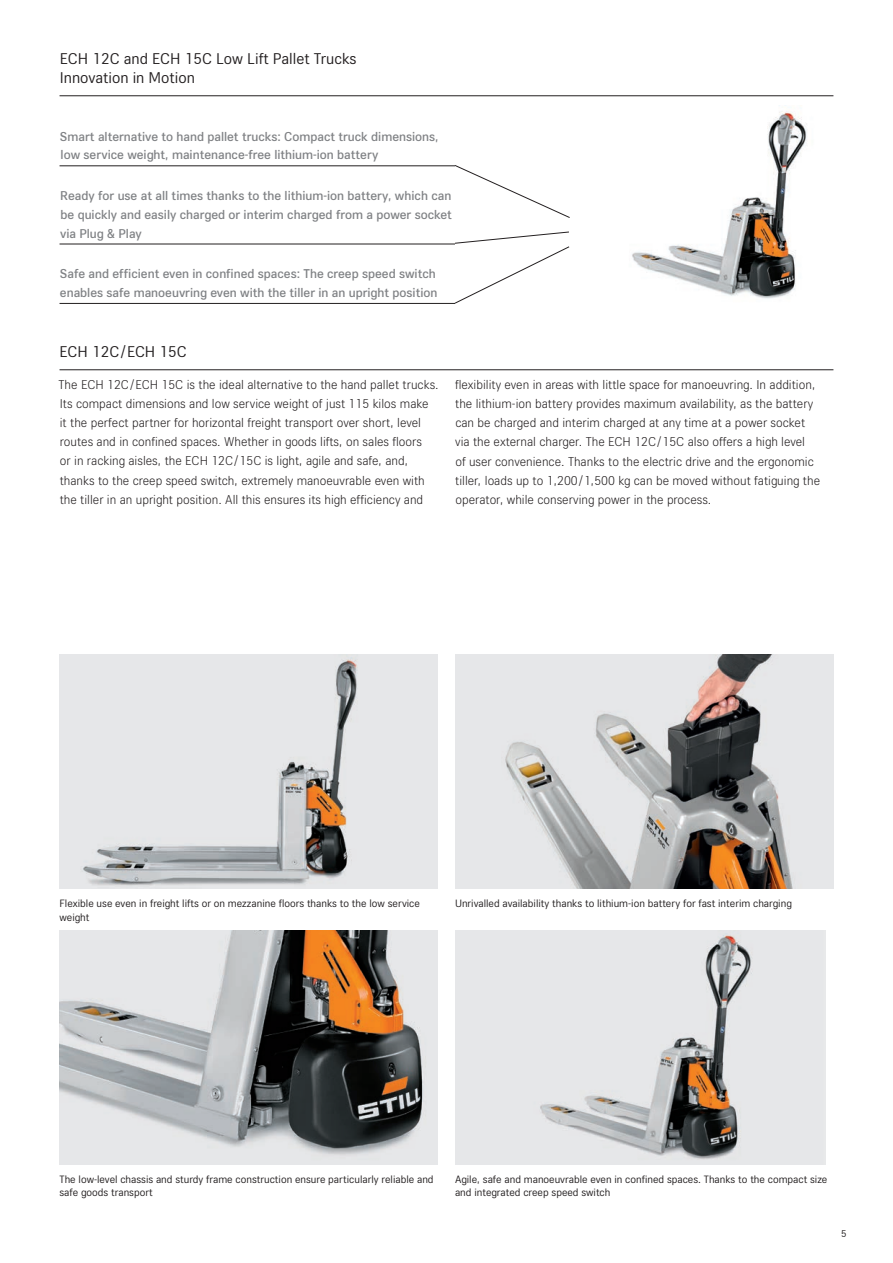
<style>
.page{position:relative;width:893px;height:1263px;background:#fff}
.page>*{position:absolute;margin:0;border:0;box-sizing:border-box;transform-origin:0 0}
.t1{font:16.5px/19px "STILL Type";color:#231f20}
.t2{font:300 13.5px/19.2px "STILL Type";color:#231f20}
.t3{font:500 13.5px/18.8px "STILL Type";color:#808285}
.t4{font:11.25px/13.5px "STILL Type";color:#231f20}
.t5{font:10.5px "STILL Type";color:#231f20}
</style>
<div class="page">
<img style="left:60px;top:655px;width:378px;height:234px">
<img style="left:60px;top:930px;width:378px;height:234px">
<img style="left:455px;top:930px;width:371px;height:234px">
<img style="left:455px;top:655px;width:378px;height:234px">
<img style="left:632px;top:110px;width:175px;height:189px">
<hr style="left:60px;top:95px;width:773px;height:1px;background:#231f20">
<hr style="left:60px;top:166px;width:395px;height:1px;background:#231f20">
<hr style="left:60px;top:244px;width:395px;height:1px;background:#231f20">
<hr style="left:60px;top:303px;width:395px;height:1px;background:#231f20">
<hr style="left:60px;top:369px;width:773px;height:1px;background:#231f20">
<svg style="left:454px;top:232px;width:116px;height:72px"></svg>
<svg style="left:454px;top:165px;width:116px;height:53px"></svg>
<p class="t1" style="left:60px;top:48px;width:298px">ECH 12C and ECH 15C Low Lift Pallet Trucks<br>Innovation in Motion</p>
<p class="t3" style="left:60px;top:126px;width:380px">Smart alternative to hand pallet trucks: Compact truck dimensions, low service weight, maintenance-free lithium-ion battery</p>
<p class="t3" style="left:60px;top:186px;width:393px;text-align:justify">Ready for use at all times thanks to the lithium-ion battery, which can be quickly and easily charged or interim charged from a power socket via Plug &amp; Play</p>
<p class="t3" style="left:60px;top:264px;width:379px">Safe and efficient even in confined spaces: The creep speed switch enables safe manoeuvring even with the tiller in an upright position</p>
<p class="t1" style="left:60px;top:341px;width:129px">ECH 12C/ECH 15C</p>
<p class="t2" style="left:59px;top:374px;width:382px">The ECH 12C/ECH 15C is the ideal alternative to the hand pallet trucks.<br>Its compact dimensions and low service weight of just 115 kilos make<br>it the perfect partner for horizontal freight transport over short, level routes and in confined spaces. Whether in goods lifts, on sales floors<br>or in racking aisles, the ECH 12C/15C is light, agile and safe, and, thanks to the creep speed switch, extremely manoeuvrable even with the tiller in an upright position. All this ensures its high efficiency and</p>
<p class="t2" style="left:455px;top:374px;width:367px">flexibility even in areas with little space for manoeuvring. In addition, the lithium-ion battery provides maximum availability, as the battery can be charged and interim charged at any time at a power socket via the external charger. The ECH 12C/15C also offers a high level<br>of user convenience. Thanks to the electric drive and the ergonomic tiller, loads up to 1,200/1,500 kg can be moved without fatiguing the operator, while conserving power in the process.</p>
<p class="t4" style="left:60px;top:896px;width:362px">Flexible use even in freight lifts or on mezzanine floors thanks to the low service weight</p>
<p class="t4" style="left:455px;top:896px;width:338px">Unrivalled availability thanks to lithium-ion battery for fast interim charging</p>
<p class="t4" style="left:60px;top:1171px;width:376px">The low-level chassis and sturdy frame construction ensure particularly reliable and safe goods transport</p>
<p class="t4" style="left:455px;top:1171px;width:374px">Agile, safe and manoeuvrable even in confined spaces. Thanks to the compact size and integrated creep speed switch</p>
<p class="t5" style="left:841px;top:1226px;width:7px">5</p>
</div>
